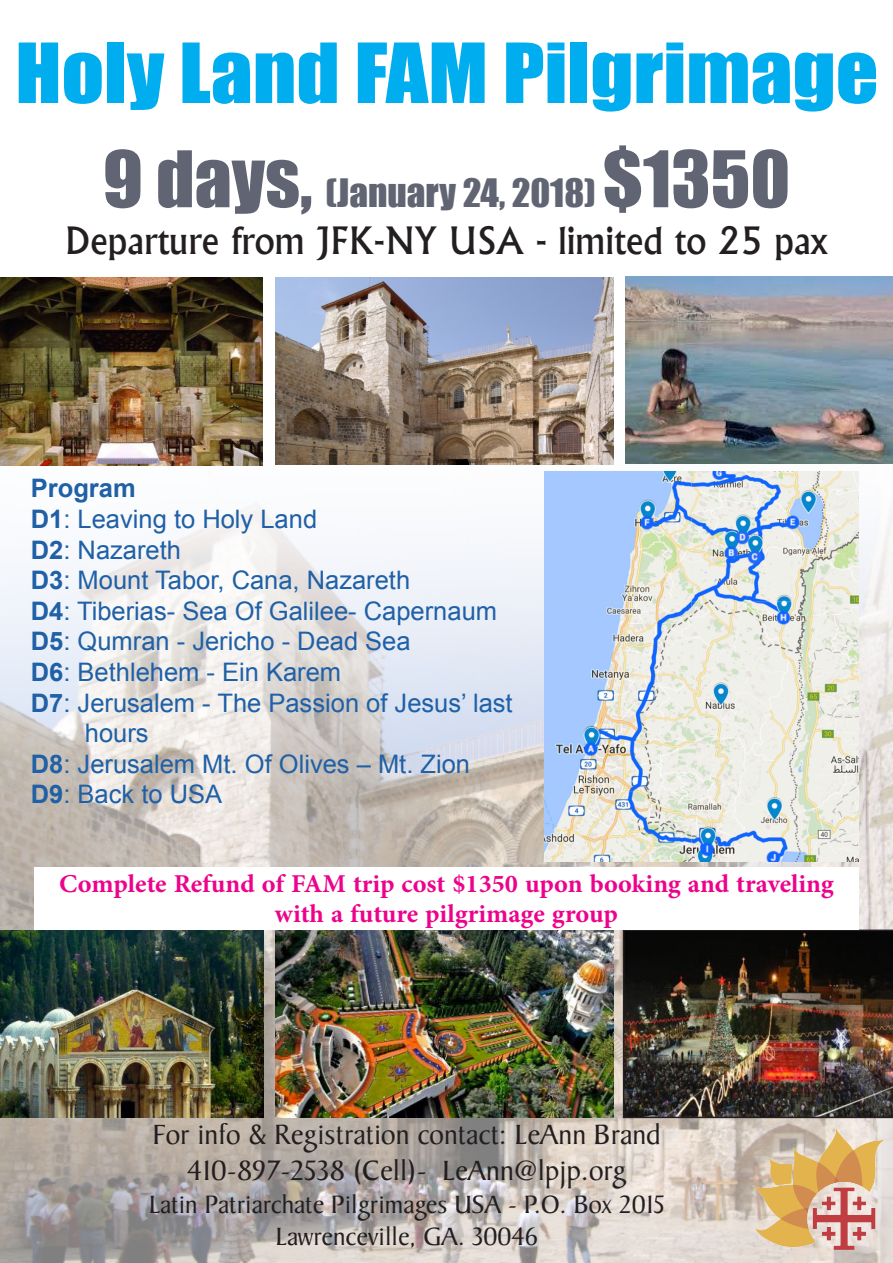
<style>
.page{position:relative;width:893px;height:1263px;background:#fff}
.page>*{position:absolute;margin:0;border:0;box-sizing:border-box;transform-origin:0 0}
.t1{font:76.5px "Impact";color:#00aeef;scale:1.09 1}
.t2{font:72px "Impact";color:#616573}
.t3{font:700 36px/30px "Adobe Arabic";color:#ed028c;text-align:center}
.t4{font:500 36px "Albertus";color:#231f20}
.t5{font:36px "Impact";color:#616573}
.t6{font:30px "Baker Signet";color:#231f20}
.t7{font:27px "Baker Signet";color:#231f20}
.t8{font:25.5px "Arial";color:#1f60a6}
.t9{font:700 25.5px "Arial";color:#1f60a6}
.s1{font-size:72px}
.s2{font-weight:700}
</style>
<div class="page">
<img style="left:0;top:387px;width:893px;height:876px">
<img style="left:0;top:277px;width:262px;height:189px">
<img style="left:623px;top:929px;width:270px;height:189px">
<img style="left:0;top:930px;width:264px;height:187px">
<img style="left:625px;top:277px;width:268px;height:187px">
<img style="left:275px;top:277px;width:339px;height:187px">
<img style="left:275px;top:930px;width:339px;height:187px">
<img style="left:545px;top:472px;width:314px;height:389px">
<img style="left:745px;top:1119px;width:148px;height:144px">
<div style="left:34px;top:867px;width:825px;height:62px;background:#fff"></div>
<p class="t1" style="left:15px;top:26px;width:793px">Holy Land FAM Pilgrimage</p>
<p class="t2" style="left:103px;top:135px;width:199px">9 days</p>
<p class="t5" style="left:300px;top:171px;width:297px">(<span class="s1">,</span> January 24, 2018(</p>
<p class="t2" style="left:602px;top:135px;width:189px">$1350</p>
<p class="t4" style="left:65px;top:218px;width:764px">Departure from JFK-NY USA - limited to 25 pax</p>
<p class="t9" style="left:31px;top:474px;width:106px">Program</p>
<p class="t8" style="left:31px;top:505px;width:288px"><span class="s2">D1</span>: Leaving to Holy Land</p>
<p class="t8" style="left:31px;top:535px;width:152px"><span class="s2">D2</span>: Nazareth</p>
<p class="t8" style="left:31px;top:566px;width:381px"><span class="s2">D3</span>: Mount Tabor, Cana, Nazareth</p>
<p class="t8" style="left:31px;top:596px;width:468px"><span class="s2">D4</span>: Tiberias- Sea Of Galilee- Capernaum</p>
<p class="t8" style="left:31px;top:627px;width:381px"><span class="s2">D5</span>: Qumran - Jericho - Dead Sea</p>
<p class="t8" style="left:31px;top:658px;width:312px"><span class="s2">D6</span>: Bethlehem - Ein Karem</p>
<p class="t8" style="left:31px;top:688px;width:483px"><span class="s2">D7</span>: Jerusalem - The Passion of Jesus’ last</p>
<p class="t8" style="left:85px;top:719px;width:65px">hours</p>
<p class="t8" style="left:31px;top:749px;width:441px"><span class="s2">D8</span>: Jerusalem Mt. Of Olives – Mt. Zion</p>
<p class="t8" style="left:31px;top:780px;width:193px"><span class="s2">D9</span>: Back to USA</p>
<p class="t3" style="left:59px;top:864px;width:776px">Complete Refund of FAM trip cost $1350 upon booking and traveling with a future pilgrimage group</p>
<p class="t6" style="left:153px;top:1119px;width:509px">For info &amp; Registration contact: LeAnn Brand</p>
<p class="t6" style="left:442px;top:1155px;width:185px">LeAnn@lpjp.org</p>
<p class="t6" style="left:187px;top:1155px;width:241px">410-897-2538 (Cell -)</p>
<p class="t7" style="left:149px;top:1189px;width:517px">Latin Patriarchate Pilgrimages USA O. P- . Box 2015</p>
<p class="t7" style="left:276px;top:1222px;width:264px">Lawrenceville, GA. 30046</p>
</div>
